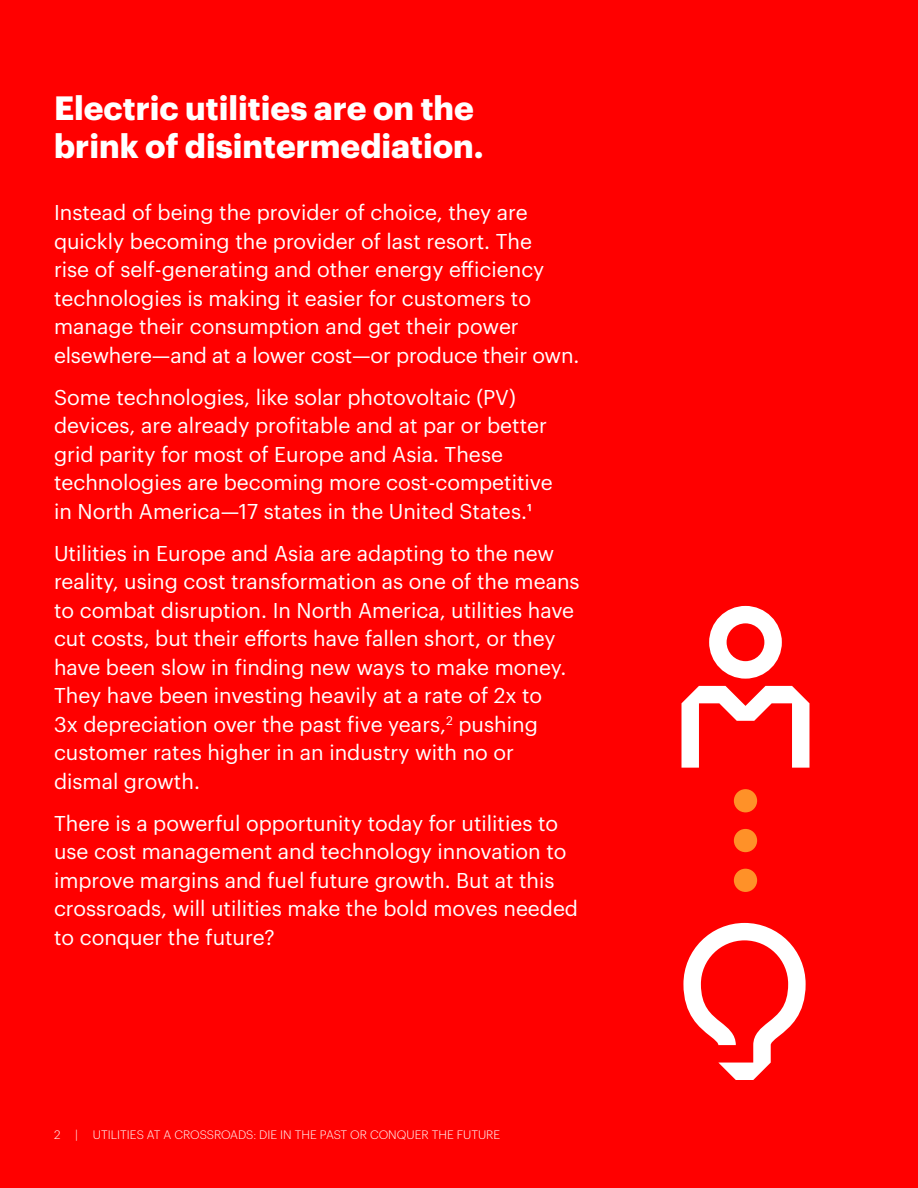
<style>
.page{position:relative;width:918px;height:1188px;background:#f00}
.page>*{position:absolute;margin:0;border:0;box-sizing:border-box;transform-origin:0 0}
.BOLD_CALLOUT{font:700 33px/37.5px "Graphik";color:#fff}
.BODY{font:21px/28.5px "Graphik";color:#fff}
.t1{font:300 12px "Graphik";color:#fff}
</style>
<div class="page">
<svg style="left:709px;top:606px;width:73px;height:73px"></svg>
<svg style="left:682px;top:686px;width:127px;height:82px"></svg>
<div style="left:734px;top:829px;width:23px;height:23px;background:#ff9128;border-radius:50%"></div>
<div style="left:734px;top:789px;width:23px;height:24px;background:#ff9128;border-radius:50%"></div>
<div style="left:734px;top:868px;width:23px;height:24px;background:#ff9128;border-radius:50%"></div>
<svg style="left:683px;top:923px;width:123px;height:157px"></svg>
<p class="BOLD_CALLOUT" style="left:54px;top:87px;width:431px">Electric utilities are on the brink of disintermediation.</p>
<p class="BODY" style="left:54px;top:197px;width:527px">Instead of being the provider of choice, they are quickly becoming the provider of last resort. The<br>rise of self-generating and other energy efficiency technologies is making it easier for customers to manage their consumption and get their power elsewhere—and at a lower cost—or produce their own.</p>
<p class="BODY" style="left:54px;top:381px;width:500px">Some technologies, like solar photovoltaic (PV) devices, are already profitable and at par or better grid parity for most of Europe and Asia. These technologies are becoming more cost-competitive in North America—17 states in the United States.1</p>
<p class="BODY" style="left:54px;top:537px;width:527px">Utilities in Europe and Asia are adapting to the new reality, using cost transformation as one of the means to combat disruption. In North America, utilities have cut costs, but their efforts have fallen short, or they have been slow in finding new ways to make money.<br>They have been investing heavily at a rate of 2x to<br>3x depreciation over the past five years,<sup>2</sup> pushing customer rates higher in an industry with no or dismal growth.</p>
<p class="BODY" style="left:54px;top:807px;width:526px">There is a powerful opportunity today for utilities to use cost management and technology innovation to improve margins and fuel future growth. But at this crossroads, will utilities make the bold moves needed to conquer the future?</p>
<p class="t1" style="left:54px;top:1126px;width:448px">2 | UTILITIES AT A CROSSROADS: DIE IN THE PAST OR CONQUER THE FUTURE</p>
</div>
